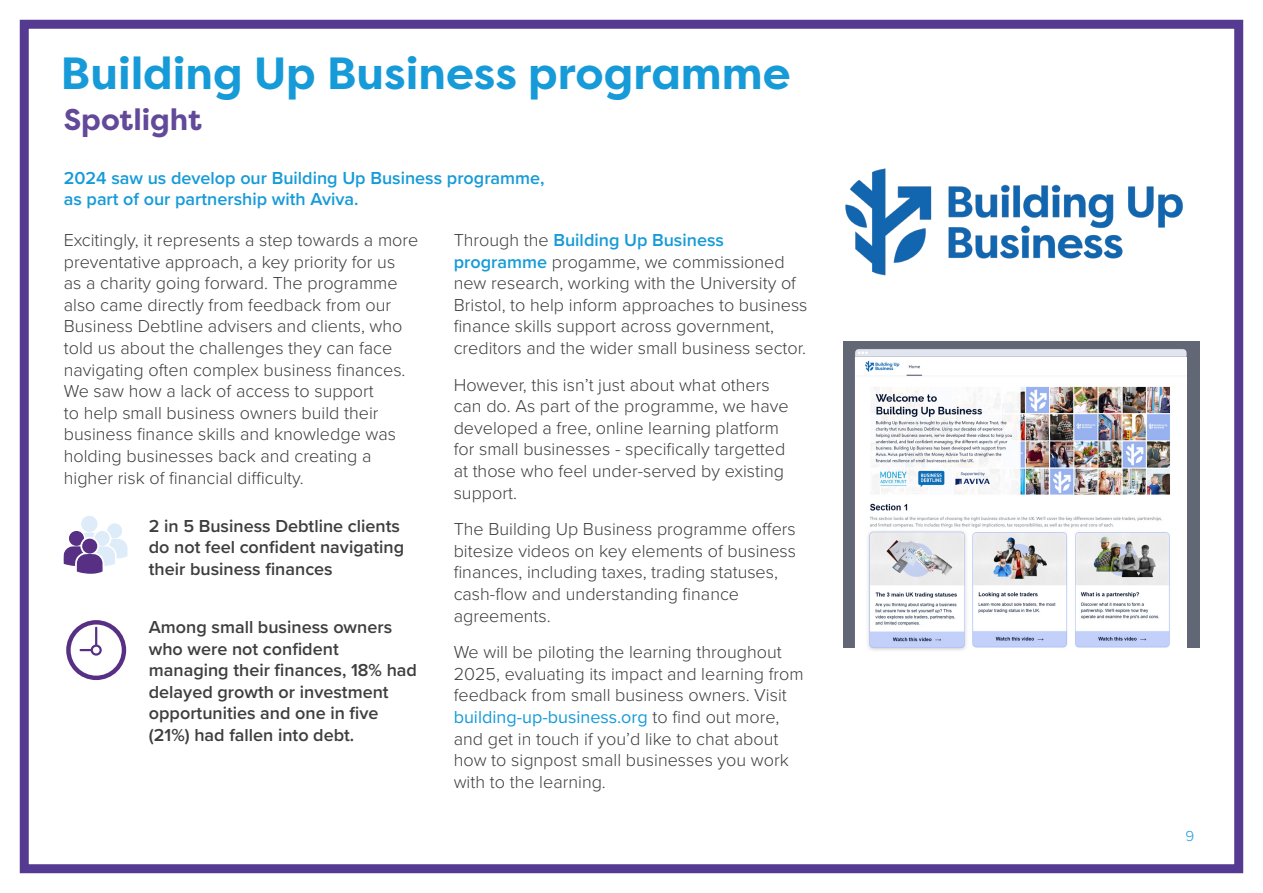
<style>
.page{position:relative;width:1263px;height:893px;background:#fff}
.page>*{position:absolute;margin:0;border:0;box-sizing:border-box;transform-origin:0 0}
._28_Chevin_Medium_Light_Blue{font:700 45px "Filson Pro";color:#169bd8}
._28_Chevin_Medium_Light_Blue-2{font:700 30px "Filson Pro";color:#624999}
.t1{font:300 18px/21.6px "Proxima Nova";color:#3e3e3f}
.t2{font:600 18px/21.6px "Proxima Nova";color:#3e3e3f}
.t3{font:600 18px/21.6px "Proxima Nova";color:#169bd8}
.t4{font:300 15px "Proxima Nova";color:#169bd8}
.s1{font-weight:600;color:#169bd8}
.s2{font-weight:400;color:#169bd8}
</style>
<div class="page">
<img style="left:843px;top:342px;width:356px;height:232px">
<div style="left:843px;top:574px;width:356px;height:74px;background:#626776"></div>
<img style="left:855px;top:358px;width:331px;height:138px">
<img style="left:845px;top:168px;width:338px;height:108px">
<div style="left:81px;top:516px;width:17px;height:16px;background:#deebf8;border-radius:50%"></div>
<svg style="left:64px;top:523px;width:63px;height:51px"></svg>
<svg style="left:66px;top:620px;width:60px;height:60px"></svg>
<img style="left:855px;top:496px;width:331px;height:155px">
<div style="left:20px;top:20px;width:1223px;height:853px;border:9px solid #553a91"></div>
<p class="_28_Chevin_Medium_Light_Blue" style="left:61px;top:44px;width:731px">Building Up Business programme</p>
<p class="_28_Chevin_Medium_Light_Blue-2" style="left:64px;top:100px;width:140px">Spotlight</p>
<p class="t3" style="left:64px;top:166px;width:482px">2024 saw us develop our Building Up Business programme, as part of our partnership with Aviva.</p>
<p class="t1" style="left:64px;top:228px;width:356px">Excitingly, it represents a step towards a more preventative approach, a key priority for us<br>as a charity going forward. The programme also came directly from feedback from our Business Debtline advisers and clients, who told us about the challenges they can face navigating often complex business finances.<br>We saw how a lack of access to support<br>to help small business owners build their business finance skills and knowledge was holding businesses back and creating a higher risk of financial difficulty.</p>
<p class="t2" style="left:149px;top:514px;width:257px">2 in 5 Business Debtline clients do not feel confident navigating their business finances</p>
<p class="t2" style="left:149px;top:616px;width:270px">Among small business owners who were not confident managing their finances, 18% had delayed growth or investment opportunities and one in five (21%) had fallen into debt.</p>
<p class="t1" style="left:454px;top:228px;width:355px">Through the <span class="s1">Building Up Business programme</span> progamme, we commissioned new research, working with the University of Bristol, to help inform approaches to business finance skills support across government, creditors and the wider small business sector.</p>
<p class="t1" style="left:454px;top:373px;width:336px">However, this isn’t just about what others can do. As part of the programme, we have developed a free, online learning platform for small businesses - specifically targetted at those who feel under-served by existing support.</p>
<p class="t1" style="left:454px;top:517px;width:344px">The Building Up Business programme offers bitesize videos on key elements of business finances, including taxes, trading statuses, cash-flow and understanding finance agreements.</p>
<p class="t1" style="left:454px;top:640px;width:351px">We will be piloting the learning throughout 2025, evaluating its impact and learning from feedback from small business owners. Visit <span class="s2">building-up-business.org</span> to find out more, and get in touch if you’d like to chat about how to signpost small businesses you work with to the learning.</p>
<p class="t4" style="left:1185px;top:825px;width:10px">9</p>
</div>
